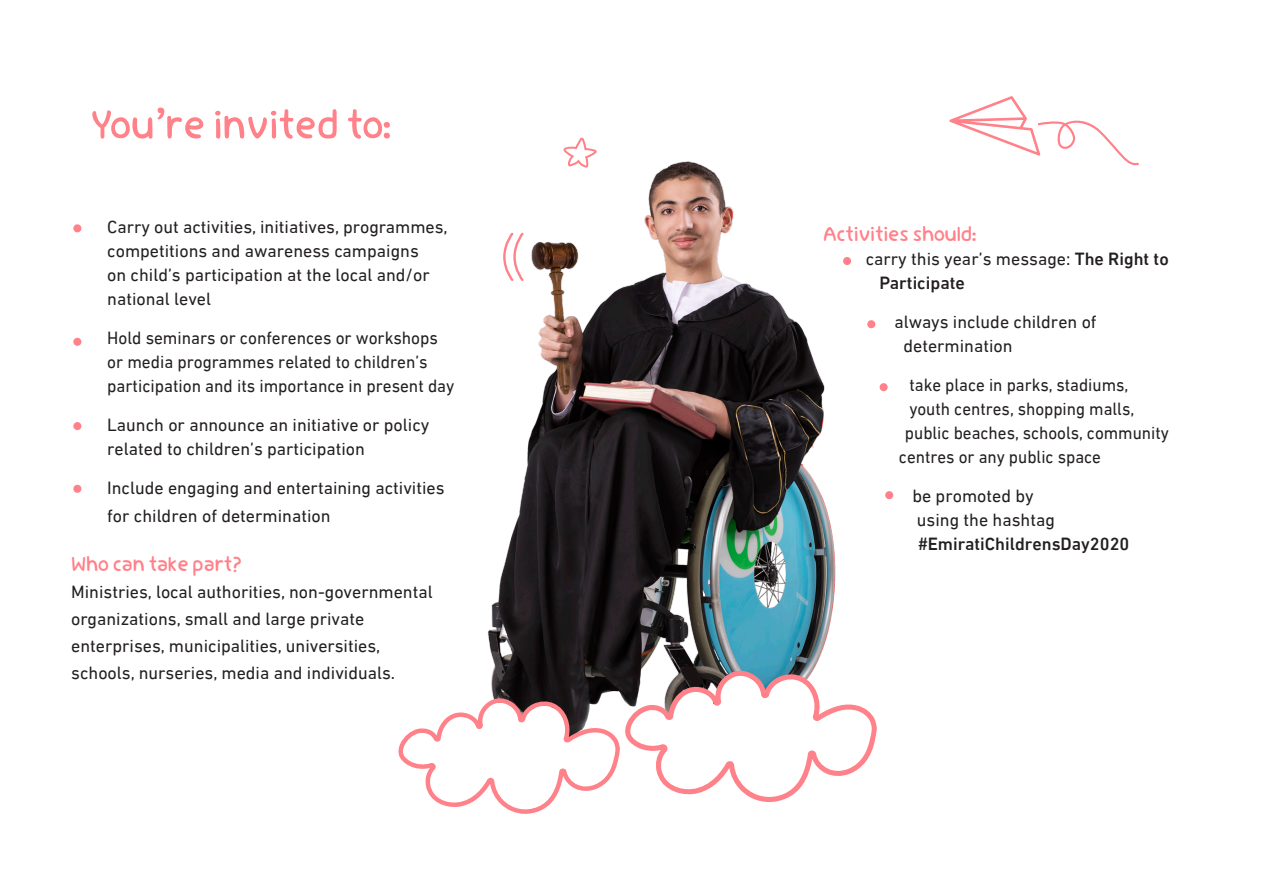
<style>
.page{position:relative;width:1263px;height:893px;background:#fff}
.page>*{position:absolute;margin:0;border:0;box-sizing:border-box;transform-origin:0 0}
.t1{font:300 58.8px "FF Hekaya";color:#ff8189}
.t2{font:300 30px "FF Hekaya";color:#ff8189}
.t3{font:18px/24px "DIN Next LT Arabic";color:#231f20}
.t4{font:18px/24px "DIN Next LT Arabic";color:#231f20;scale:.96 1}
.t5{font:18px "DIN Next LT Arabic";color:#231f20;scale:.95 1}
.s1{font-weight:500}
</style>
<div class="page">
<div style="left:73px;top:224px;width:8px;height:8px;background:#ff8189;border-radius:50%"></div>
<div style="left:73px;top:338px;width:8px;height:8px;background:#ff8189;border-radius:50%"></div>
<div style="left:73px;top:422px;width:8px;height:8px;background:#ff8189;border-radius:50%"></div>
<div style="left:73px;top:485px;width:8px;height:8px;background:#ff8189;border-radius:50%"></div>
<svg style="left:949px;top:96px;width:190px;height:70px"></svg>
<img style="left:487px;top:137px;width:393px;height:533px">
<svg style="left:398px;top:670px;width:479px;height:144px"></svg>
<svg style="left:502px;top:231px;width:23px;height:51px"></svg>
<div style="left:843px;top:257px;width:8px;height:8px;background:#ff8189;border-radius:50%"></div>
<div style="left:867px;top:320px;width:8px;height:8px;background:#ff8189;border-radius:50%"></div>
<div style="left:880px;top:383px;width:8px;height:8px;background:#ff8189;border-radius:50%"></div>
<div style="left:885px;top:491px;width:8px;height:8px;background:#ff8189;border-radius:50%"></div>
<p class="t1" style="left:90px;top:96px;width:304px">You’re invited to:</p>
<p class="t3" style="left:107px;top:215px;width:342px">Carry out activities, initiatives, programmes, competitions and awareness campaigns<br>on child’s participation at the local and/or national level</p>
<p class="t4" style="left:107px;top:326px;width:363px">Hold seminars or conferences or workshops or media programmes related to children’s participation and its importance in present day</p>
<p class="t3" style="left:107px;top:413px;width:324px">Launch or announce an initiative or policy related to children’s participation</p>
<p class="t3" style="left:107px;top:474px;width:339px;line-height:27.9px">Include engaging and entertaining activities for children of determination</p>
<p class="t2" style="left:71px;top:549px;width:172px">Who can take part?</p>
<p class="t3" style="left:71px;top:578px;width:363px;line-height:27px">Ministries, local authorities, non-governmental organizations, small and large private enterprises, municipalities, universities, schools, nurseries, media and individuals.</p>
<p class="t2" style="left:824px;top:220px;width:155px">Activities should:</p>
<p class="t3" style="left:879px;top:247px;width:291px;text-indent:-14px">carry this year’s message: <span class="s1">The Right to<br>Participate</span></p>
<p class="t3" style="left:903px;top:310px;width:195px;text-indent:-9px">always include children of determination</p>
<p class="t5" style="left:909px;top:374px;width:232px">take place in parks, stadiums,</p>
<p class="t5" style="left:909px;top:398px;width:238px">youth centres, shopping malls,</p>
<p class="t5" style="left:905px;top:422px;width:279px">public beaches, schools, community</p>
<p class="t5" style="left:899px;top:446px;width:214px">centres or any public space</p>
<p class="t3" style="left:912px;top:484px;width:218px">be promoted by<br>using the hashtag <span class="s1">#EmiratiChildrensDay2020</span></p>
</div>
